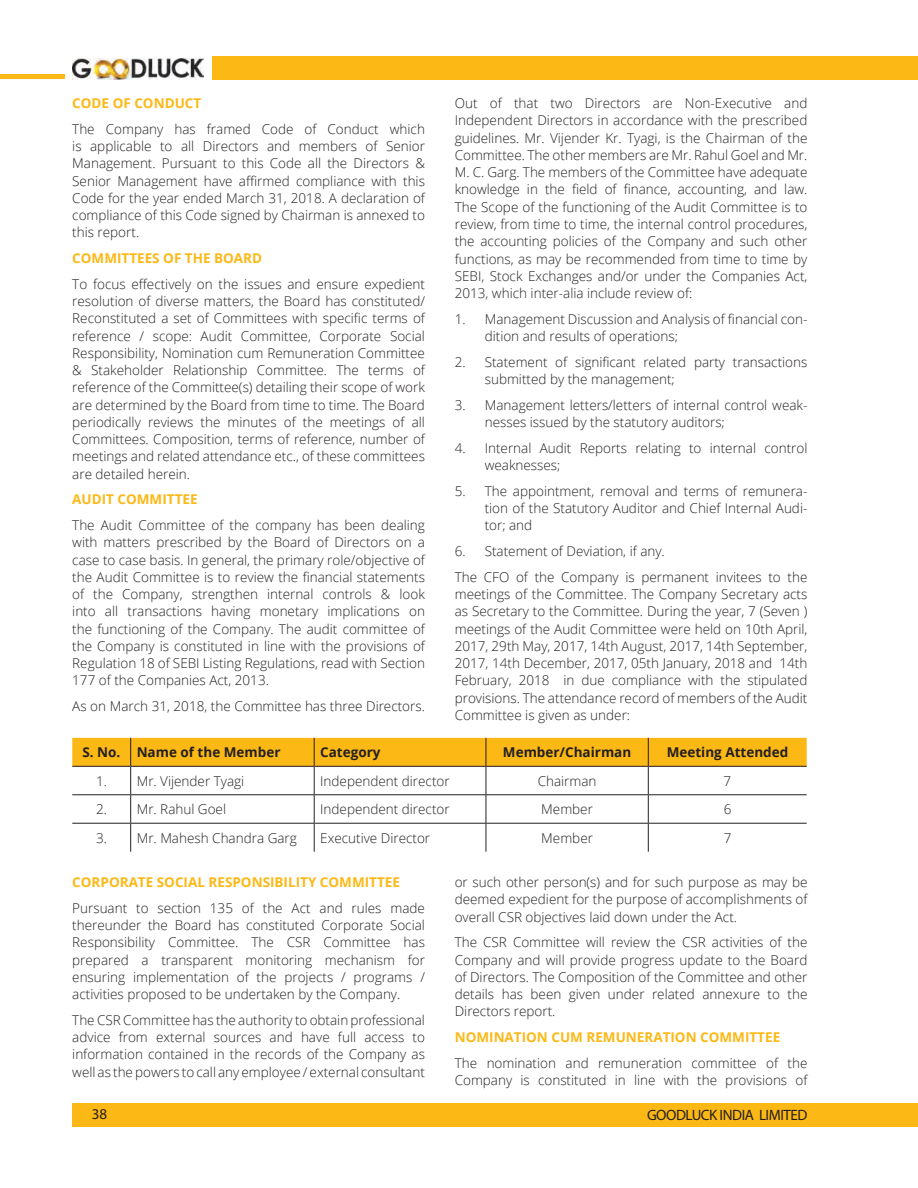
<style>
.page{position:relative;width:918px;height:1188px;background:#fff}
.page>*{position:absolute;margin:0;border:0;box-sizing:border-box;transform-origin:0 0}
.t1{font:15px "Myriad Pro";letter-spacing:-.03em;color:#231f20}
.t2{font:300 13.5px/17.2px "Open Sans";color:#231f20;text-align:justify}
.t3{font:700 13.5px "Open Sans";color:#fcb814}
.t4{font:700 13.5px "Open Sans";color:#231f20}
</style>
<div class="page">
<div style="left:72px;top:1103px;width:846px;height:23px;background:#fcb814"></div>
<img style="left:72px;top:58px;width:132px;height:21px">
<hr style="left:0;top:75px;width:65px;height:4px;background:#fcb814">
<div style="left:213px;top:56px;width:705px;height:23px;background:#fcb814"></div>
<svg style="left:72px;top:738px;width:735px;height:114px"></svg>
<p class="t3" style="left:72px;top:94px;width:131px">CODE OF CONDUCT</p>
<p class="t2" style="left:72px;top:120px;width:354px">The Company has framed Code of Conduct which is applicable to all Directors and members of Senior Management. Pursuant to this Code all the Directors &amp; Senior Management have affirmed compliance with this Code for the year ended March 31, 2018. A declaration of compliance of this Code signed by Chairman is annexed to this report.</p>
<p class="t3" style="left:72px;top:249px;width:191px">COMMITTEES OF THE BOARD</p>
<p class="t2" style="left:72px;top:275px;width:354px">To focus effectively on the issues and ensure expedient resolution of diverse matters, the Board has constituted/ Reconstituted a set of Committees with specific terms of reference / scope: Audit Committee, Corporate Social Responsibility, Nomination cum Remuneration Committee &amp; Stakeholder Relationship Committee. The terms of reference of the Committee(s) detailing their scope of work are determined by the Board from time to time. The Board periodically reviews the minutes of the meetings of all Committees. Composition, terms of reference, number of meetings and related attendance etc., of these committees are detailed herein.</p>
<p class="t3" style="left:72px;top:490px;width:127px">AUDIT COMMITTEE</p>
<p class="t2" style="left:72px;top:516px;width:354px">The Audit Committee of the company has been dealing with matters prescribed by the Board of Directors on a case to case basis. In general, the primary role/objective of the Audit Committee is to review the financial statements of the Company, strengthen internal controls &amp; look into all transactions having monetary implications on the functioning of the Company. The audit committee of the Company is constituted in line with the provisions of Regulation 18 of SEBI Listing Regulations, read with Section 177 of the Companies Act, 2013.</p>
<p class="t2" style="left:72px;top:697px;width:354px">As on March 31, 2018, the Committee has three Directors.</p>
<p class="t2" style="left:455px;top:94px;width:354px">Out of that two Directors are Non-Executive and Independent Directors in accordance with the prescribed guidelines. Mr. Vijender Kr. Tyagi, is the Chairman of the Committee. The other members are Mr. Rahul Goel and Mr.<br>M. C. Garg. The members of the Committee have adequate knowledge in the field of finance, accounting, and law.<br>The Scope of the functioning of the Audit Committee is to review, from time to time, the internal control procedures, the accounting policies of the Company and such other functions, as may be recommended from time to time by SEBI, Stock Exchanges and/or under the Companies Act, 2013, which inter-alia include review of:</p>
<p class="t2" style="left:485px;top:310px;width:324px;text-indent:-30px">1. Management Discussion and Analysis of financial con&shy;dition and results of operations;</p>
<p class="t2" style="left:485px;top:353px;width:324px;text-indent:-30px">2. Statement of significant related party transactions submitted by the management;</p>
<p class="t2" style="left:485px;top:396px;width:324px;text-indent:-30px">3. Management letters/letters of internal control weak&shy;nesses issued by the statutory auditors;</p>
<p class="t2" style="left:485px;top:439px;width:324px;text-indent:-30px">4. Internal Audit Reports relating to internal control weaknesses;</p>
<p class="t2" style="left:485px;top:482px;width:324px;text-indent:-30px">5. The appointment, removal and terms of remunera&shy;tion of the Statutory Auditor and Chief Internal Audi&shy;tor; and</p>
<p class="t2" style="left:455px;top:538px;width:354px;line-height:25.8px">6. Statement of Deviation, if any.<br>The CFO of the Company is permanent invitees to the</p>
<p class="t2" style="left:455px;top:585px;width:354px">meetings of the Committee. The Company Secretary acts as Secretary to the Committee. During the year, 7 (Seven ) meetings of the Audit Committee were held on 10th April, 2017, 29th May, 2017, 14th August, 2017, 14th September, 2017, 14th December, 2017, 05th January, 2018 and 14th February, 2018 in due compliance with the stipulated provisions. The attendance record of members of the Audit Committee is given as under:</p>
<p class="t4" style="left:83px;top:743px;width:199px">S. No. Name of the Member</p>
<p class="t4" style="left:320px;top:743px;width:62px">Category</p>
<p class="t4" style="left:503px;top:743px;width:130px">Member/Chairman</p>
<p class="t4" style="left:667px;top:743px;width:123px">Meeting Attended</p>
<p class="t2" style="left:96px;top:772px;width:150px">1. Mr. Vijender Tyagi</p>
<p class="t2" style="left:320px;top:772px;width:131px">Independent director</p>
<p class="t2" style="left:538px;top:772px;width:60px">Chairman</p>
<p class="t2" style="left:724px;top:772px;width:9px">7</p>
<p class="t2" style="left:96px;top:800px;width:132px">2. Mr. Rahul Goel</p>
<p class="t2" style="left:320px;top:800px;width:131px">Independent director</p>
<p class="t2" style="left:541px;top:800px;width:53px">Member</p>
<p class="t2" style="left:724px;top:800px;width:9px">6</p>
<p class="t2" style="left:96px;top:829px;width:202px">3. Mr. Mahesh Chandra Garg</p>
<p class="t2" style="left:320px;top:829px;width:111px">Executive Director</p>
<p class="t2" style="left:541px;top:829px;width:53px">Member</p>
<p class="t2" style="left:724px;top:829px;width:9px">7</p>
<p class="t3" style="left:72px;top:873px;width:329px">CORPORATE SOCIAL RESPONSIBILITY COMMITTEE</p>
<p class="t2" style="left:72px;top:899px;width:354px">Pursuant to section 135 of the Act and rules made thereunder the Board has constituted Corporate Social Responsibility Committee. The CSR Committee has prepared a transparent monitoring mechanism for ensuring implementation of the projects / programs / activities proposed to be undertaken by the Company.</p>
<p class="t2" style="left:72px;top:1011px;width:354px">The CSR Committee has the authority to obtain professional advice from external sources and have full access to information contained in the records of the Company as well as the powers to call any employee / external consultant</p>
<p class="t2" style="left:455px;top:873px;width:354px">or such other person(s) and for such purpose as may be deemed expedient for the purpose of accomplishments of overall CSR objectives laid down under the Act.</p>
<p class="t2" style="left:455px;top:933px;width:354px">The CSR Committee will review the CSR activities of the Company and will provide progress update to the Board of Directors. The Composition of the Committee and other details has been given under related annexure to the Directors report.</p>
<p class="t3" style="left:455px;top:1028px;width:327px">NOMINATION CUM REMUNERATION COMMITTEE</p>
<p class="t2" style="left:455px;top:1054px;width:354px">The nomination and remuneration committee of the<br>Company is constituted in line with the provisions of</p>
<p class="t1" style="left:92px;top:1105px;width:17px">38</p>
<p class="t1" style="left:647px;top:1106px;width:162px">GOODLUCK INDIA LIMITED</p>
</div>
